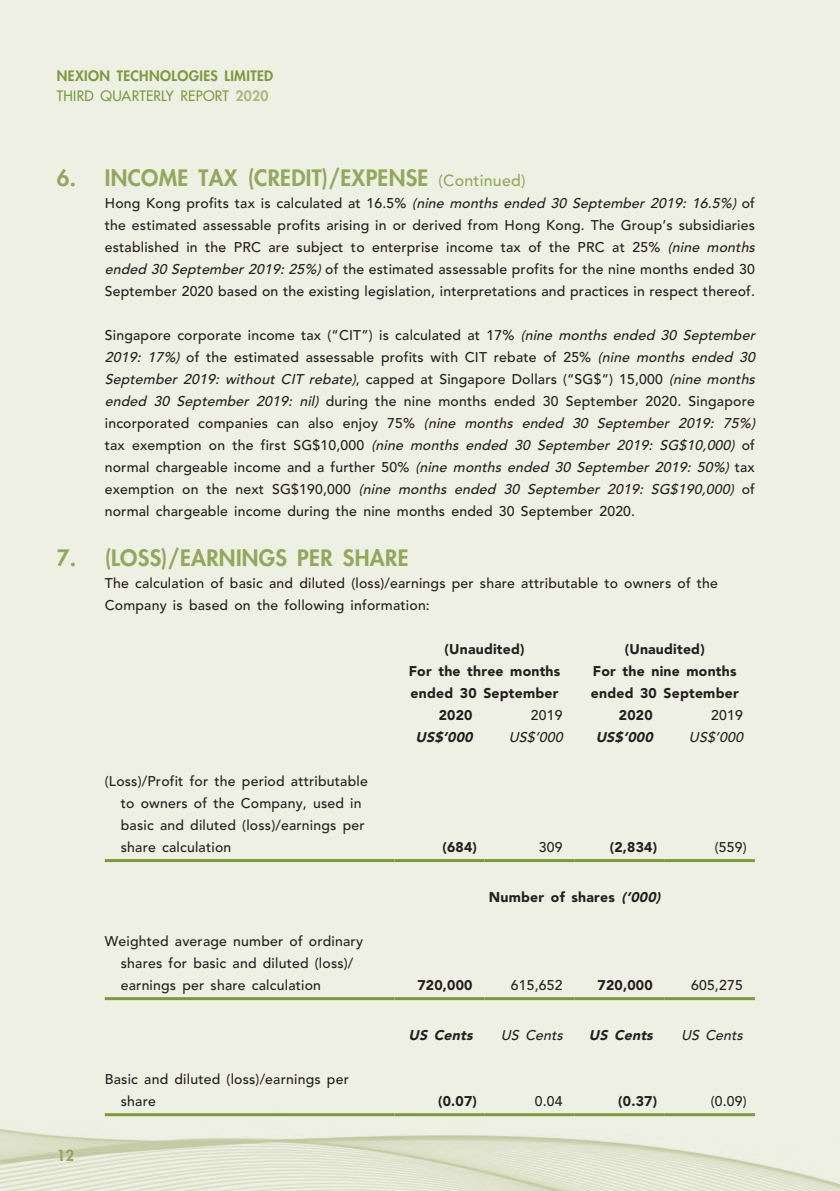
<style>
.page{position:relative;width:840px;height:1191px;background:#fff}
.page>*{position:absolute;margin:0;border:0;box-sizing:border-box;transform-origin:0 0}
._17_H1__Note{font:800 22px "Futura Std";letter-spacing:.015em;color:#93a85d}
.t1{font:800 15px "Futura Std";color:#93a85d}
._26___P2__Note{font:500 14px/22px "Avenir LT Std";letter-spacing:.015em;color:#231f20}
._29_Table_Stub__Note{font:500 14px/22px "Avenir LT Std";letter-spacing:.015em;color:#231f20}
._26___P2__Note-2{font:900 14px/22px "Avenir LT Std";letter-spacing:.015em;color:#231f20}
.t2{font:800 14px/20px "Futura Std";letter-spacing:.03em;color:#7b9a40}
._26___P2__Note-3{font:italic 900 14px "Avenir LT Std";color:#231f20}
._26___P2__Note-4{font:italic 500 14px "Avenir LT Std";color:#231f20}
.s1{font-weight:500}
.s2{color:#abb980}
.s3{font-family:"Avenir LT Std";font-weight:500;font-size:16px}
.s4{font-style:italic}
</style>
<div class="page">
<div style="left:0;top:0;width:839px;height:1191px;background:#eff0e4"></div>
<hr style="left:105px;top:859px;width:289px;height:3px;background:#7b9a40">
<hr style="left:394px;top:859px;width:90px;height:3px;background:#7b9a40">
<hr style="left:484px;top:859px;width:90px;height:3px;background:#7b9a40">
<hr style="left:574px;top:859px;width:90px;height:3px;background:#7b9a40">
<hr style="left:664px;top:859px;width:90px;height:3px;background:#7b9a40">
<hr style="left:105px;top:997px;width:289px;height:3px;background:#7b9a40">
<hr style="left:394px;top:997px;width:90px;height:3px;background:#7b9a40">
<hr style="left:484px;top:997px;width:90px;height:3px;background:#7b9a40">
<hr style="left:574px;top:997px;width:90px;height:3px;background:#7b9a40">
<hr style="left:664px;top:997px;width:90px;height:3px;background:#7b9a40">
<hr style="left:105px;top:1113px;width:289px;height:3px;background:#7b9a40">
<hr style="left:394px;top:1113px;width:90px;height:3px;background:#7b9a40">
<hr style="left:484px;top:1113px;width:90px;height:3px;background:#7b9a40">
<hr style="left:574px;top:1113px;width:90px;height:3px;background:#7b9a40">
<hr style="left:664px;top:1113px;width:90px;height:3px;background:#7b9a40">
<p class="t2" style="left:57px;top:66px;width:218px">NEXION TECHNOLOGIES LIMITED<br><span class="s1">THIRD QUARTERLY REPORT</span> <span class="s2">2020</span></p>
<p class="_17_H1__Note" style="left:57px;top:164px;width:470px">6. INCOME TAX (CREDIT)/EXPENSE <span class="s3">(Continued)</span></p>
<p class="_26___P2__Note" style="left:105px;top:192px;width:654px">H o n g Ko n g p rofits t ax i s ca l cu l at e d at 1 6 . 5 % <span class="s4">(nine months ended 30 September 2019: 16.5%)</span> of the estimated assessable profits arising in or derived from Hong Kong. The Group’s subsidiaries established in the PRC are subject to enterprise income tax of the PRC at 25% <span class="s4">(nine months ended 30 September 2019: 25%)</span> of the estimated assessable profits for the nine months ended 30<br>September 2020 based on the existing legislation, interpretations and practices in respect thereof.</p>
<p class="_26___P2__Note" style="left:105px;top:324px;width:654px">Singapore corporate income tax (“CIT”) is calculated at 17% <span class="s4">(nine months ended 30 September 2019: 17%)</span> of the estimated assessable profits with CIT rebate of 25% <span class="s4">(nine months ended 30<br>September 2019: without CIT rebate)</span>, c a p p e d a t S i n g a p o r e D o l l a r s ( “ S G $ ” ) 1 5 , 0 0 0 <span class="s4">(nine months ended 30 September 2019: nil)</span> during the nine months ended 30 September 2020. Singapore incorporated companies can also enjoy 75% <span class="s4">(nine months ended 30 September 2019: 75%) </span>t a x exe m pt i o n o n t h e f i r st S G $ 1 0 , 0 0 0 <span class="s4">(nine months ended 30 September 2019: SG$10,000)</span> of normal chargeable income and a further 50% <span class="s4">(nine months ended 30 September 2019: 50%)</span> tax e x e m p t i o n o n t h e n e xt S G $ 1 9 0 , 0 0 0 <span class="s4">(nine months ended 30 September 2019: SG$190,000)</span> o f normal chargeable income during the nine months ended 30 September 2020.</p>
<p class="_17_H1__Note" style="left:57px;top:544px;width:353px">7. (LOSS)/EARNINGS PER SHARE</p>
<p class="_26___P2__Note" style="left:105px;top:572px;width:614px">The calculation of basic and diluted (loss)/earnings per share attributable to owners of the<br>Company is based on the following information:</p>
<p class="_26___P2__Note-2" style="left:444px;top:638px;width:81px">(Unaudited)</p>
<p class="_26___P2__Note-2" style="left:624px;top:638px;width:81px">(Unaudited)</p>
<p class="_26___P2__Note-2" style="left:408px;top:660px;width:153px">For the three months ended 30 September</p>
<p class="_26___P2__Note-2" style="left:590px;top:660px;width:149px">For the nine months ended 30 September</p>
<p class="_26___P2__Note-2" style="left:438px;top:704px;width:35px">2020</p>
<p class="_26___P2__Note" style="left:530px;top:704px;width:33px">2019</p>
<p class="_26___P2__Note-2" style="left:618px;top:704px;width:35px">2020</p>
<p class="_26___P2__Note" style="left:710px;top:704px;width:33px">2019</p>
<p class="_26___P2__Note-3" style="left:415px;top:728px;width:62px">US$’000</p>
<p class="_26___P2__Note-4" style="left:508px;top:729px;width:59px">US$’000</p>
<p class="_26___P2__Note-3" style="left:595px;top:728px;width:62px">US$’000</p>
<p class="_26___P2__Note-4" style="left:688px;top:729px;width:59px">US$’000</p>
<p class="_29_Table_Stub__Note" style="left:121px;top:770px;width:248px;text-indent:-16px">(Loss)/Profit for the period attributable to owners of the Company, used in basic and diluted (loss)/earnings per share calculation</p>
<p class="_26___P2__Note-2" style="left:442px;top:836px;width:36px">(684)</p>
<p class="_26___P2__Note" style="left:538px;top:836px;width:25px">309</p>
<p class="_26___P2__Note-2" style="left:609px;top:836px;width:49px">(2,834)</p>
<p class="_26___P2__Note" style="left:714px;top:836px;width:33px">(559)</p>
<p class="_26___P2__Note-2" style="left:488px;top:886px;width:176px">Number of shares <span class="s4">(’000)</span></p>
<p class="_29_Table_Stub__Note" style="left:121px;top:930px;width:243px;text-indent:-16px">Weighted average number of ordinary shares for basic and diluted (loss)/ earnings per share calculation</p>
<p class="t1" style="left:57px;top:1145px;width:19px">12</p>
<p class="_29_Table_Stub__Note" style="left:121px;top:1068px;width:229px;text-indent:-16px">Basic and diluted (loss)/earnings per share</p>
<p class="_26___P2__Note-2" style="left:417px;top:974px;width:57px">720,000</p>
<p class="_26___P2__Note" style="left:510px;top:974px;width:53px">615,652</p>
<p class="_26___P2__Note-2" style="left:597px;top:974px;width:57px">720,000</p>
<p class="_26___P2__Note" style="left:690px;top:974px;width:53px">605,275</p>
<p class="_26___P2__Note-3" style="left:408px;top:1026px;width:69px">US Cents</p>
<p class="_26___P2__Note-4" style="left:500px;top:1027px;width:67px">US Cents</p>
<p class="_26___P2__Note-3" style="left:588px;top:1026px;width:69px">US Cents</p>
<p class="_26___P2__Note-4" style="left:680px;top:1027px;width:67px">US Cents</p>
<p class="_26___P2__Note-2" style="left:438px;top:1090px;width:40px">(0.07)</p>
<p class="_26___P2__Note" style="left:534px;top:1090px;width:29px">0.04</p>
<p class="_26___P2__Note-2" style="left:618px;top:1090px;width:40px">(0.37)</p>
<p class="_26___P2__Note" style="left:710px;top:1090px;width:38px">(0.09)</p>
</div>
